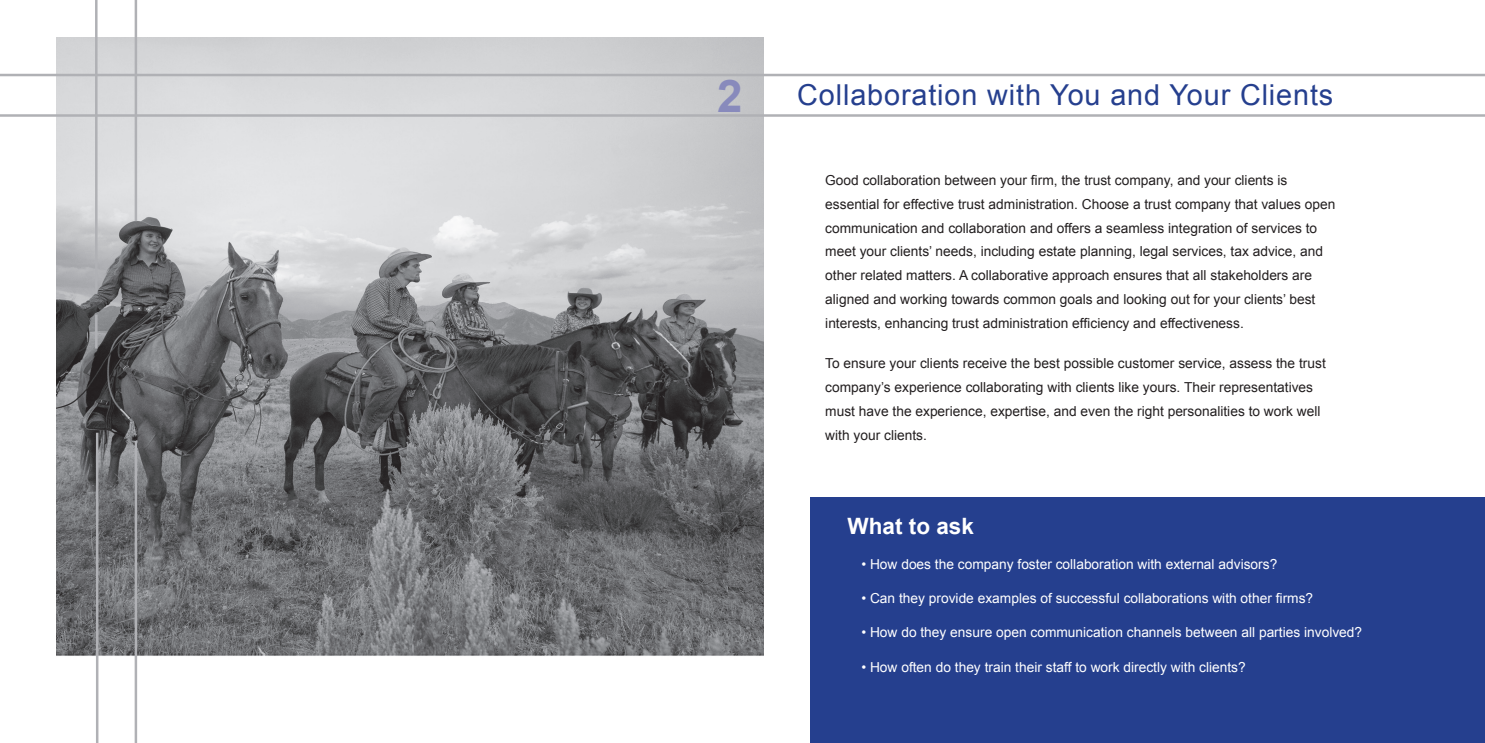
<style>
.page{position:relative;width:1485px;height:743px;background:#fff}
.page>*{position:absolute;margin:0;border:0;box-sizing:border-box;transform-origin:0 0}
.t1{font:700 45px "Arial";color:#888abc}
.t2{font:28.88px "Arial";letter-spacing:.03em;color:#253f8e}
.t3{font:700 22.5px "Arial";color:#fff}
.t4{font:13.75px/23.8px "Arial";color:#231f20}
.t5{font:13.75px "Arial";color:#fff}
</style>
<div class="page">
<div style="left:811px;top:497px;width:674px;height:245px;background:#253f8e"></div>
<img style="left:56px;top:38px;width:707px;height:632px">
<hr style="left:0;top:74px;width:1485px;height:2px;background:#b0b1b5">
<hr style="left:0;top:114px;width:1485px;height:3px;background:#b0b1b5">
<hr style="left:96px;top:432px;width:2px;height:310px;background:#b0b1b5">
<hr style="left:135px;top:0;width:2px;height:221px;background:#b0b1b5">
<hr style="left:135px;top:441px;width:2px;height:301px;background:#b0b1b5">
<img style="left:728px;top:553px;width:36px;height:88px">
<hr style="left:95px;top:0;width:3px;height:294px;background:#b0b1b5">
<hr style="left:95px;top:314px;width:3px;height:34px;background:#b0b1b5">
<h1 class="t1" style="left:717px;top:67px;width:27px">2</h1>
<h2 class="t2" style="left:797px;top:76px;width:538px">Collaboration with You and Your Clients</h2>
<p class="t4" style="left:825px;top:169px;width:512px">Good collaboration between your firm, the trust company, and your clients is essential for effective trust administration. Choose a trust company that values open communication and collaboration and offers a seamless integration of services to meet your clients’ needs, including estate planning, legal services, tax advice, and other related matters. A collaborative approach ensures that all stakeholders are aligned and working towards common goals and looking out for your clients’ best interests, enhancing trust administration efficiency and effectiveness.</p>
<p class="t4" style="left:825px;top:352px;width:502px">To ensure your clients receive the best possible customer service, assess the trust company’s experience collaborating with clients like yours. Their representatives must have the experience, expertise, and even the right personalities to work well with your clients.</p>
<h3 class="t3" style="left:848px;top:511px;width:128px">What to ask</h3>
<p class="t5" style="left:861px;top:554px;width:417px">• How does the company foster collaboration with external advisors?</p>
<p class="t5" style="left:861px;top:589px;width:453px">• Can they provide examples of successful collaborations with other firms?</p>
<p class="t5" style="left:861px;top:623px;width:502px">• How do they ensure open communication channels between all parties involved?</p>
<p class="t5" style="left:861px;top:658px;width:386px">• How often do they train their staff to work directly with clients?</p>
</div>
